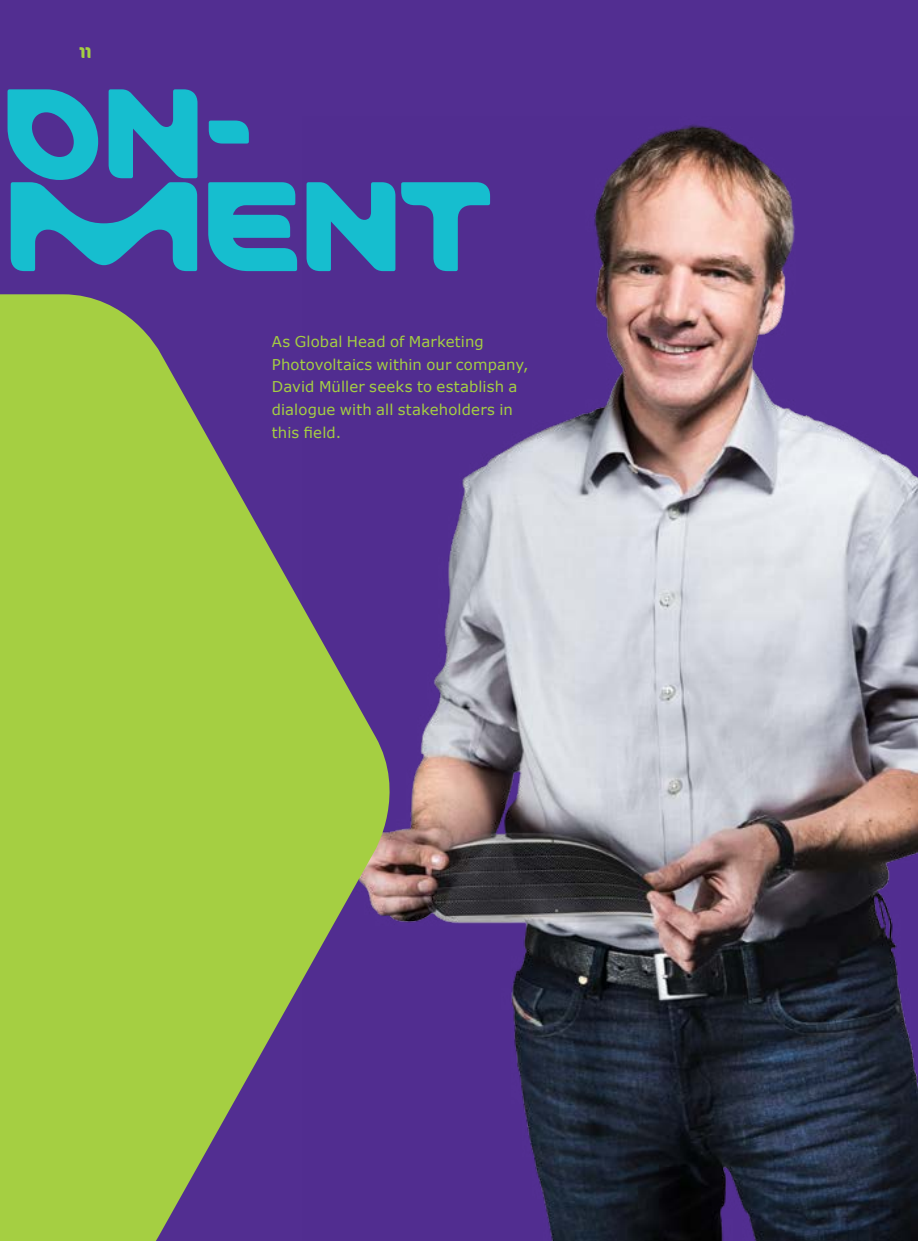
<style>
.page{position:relative;width:918px;height:1241px;background:#fff}
.page>*{position:absolute;margin:0;border:0;box-sizing:border-box;transform-origin:0 0}
.t1{font:129.33px/92.8px "Merck";letter-spacing:.01em;color:#16becf}
.t2{font:15.75px "Merck";color:#a5cf42}
.t3{font:14.88px/22.8px "Verdana";letter-spacing:.01em;color:#a5cf42}
</style>
<div class="page">
<div style="left:0;top:0;width:918px;height:1240px;background:#522e91"></div>
<img style="left:407px;top:124px;width:511px;height:1116px">
<svg style="left:0;top:294px;width:407px;height:946px;fill:#a5cf42"></svg>
<p class="t2" style="left:79px;top:43px;width:13px">11</p>
<h1 class="t1" style="left:6px;top:87px;width:493px">ON-<br>MENT</h1>
<p class="t3" style="left:272px;top:330px;width:258px">As Global Head of Marketing<br>Photovoltaics within our company,<br>David Müller seeks to establish a dialogue with all stakeholders in this field.</p>
</div>
